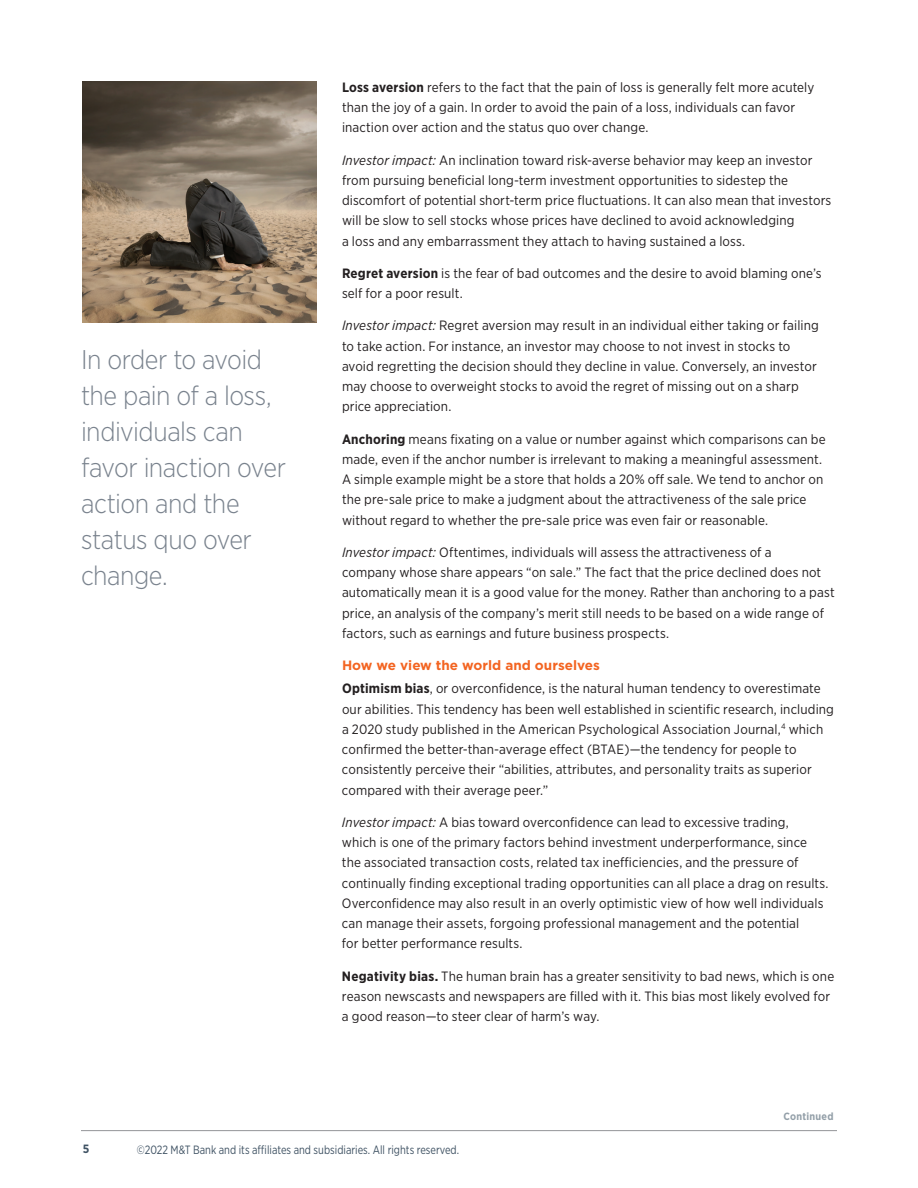
<style>
.page{position:relative;width:918px;height:1188px;background:#fff}
.page>*{position:absolute;margin:0;border:0;box-sizing:border-box;transform-origin:0 0}
.t1{font:300 27px/36px "Gotham Narrow";letter-spacing:-.02em;color:#79828d}
.t2{font:13.5px/20.2px "Gotham Narrow";letter-spacing:.01em;color:#231f20}
.t3{font:700 13.5px "Gotham";color:#f36421}
.t4{font:12px "Gotham Narrow";color:#405364;scale:.9 1}
.t5{font:700 12px "Gotham Narrow";color:#405364}
.t6{font:700 10.5px "Gotham Narrow";letter-spacing:.025em;color:#94a0a9}
.s1{font-weight:700}
.s2{font-style:italic}
</style>
<div class="page">
<hr style="left:81px;top:1130px;width:756px;height:1px;background:#939598">
<img style="left:82px;top:81px;width:234px;height:242px">
<h1 class="t1" style="left:81px;top:341px;width:207px">In order to avoid the pain of a loss, individuals can favor inaction over action and the status quo over change.</h1>
<p class="t2" style="left:342px;top:77px;width:474px"><span class="s1">Loss aversion</span> refers to the fact that the pain of loss is generally felt more acutely than the joy of a gain. In order to avoid the pain of a loss, individuals can favor inaction over action and the status quo over change.</p>
<p class="t2" style="left:342px;top:149px;width:491px"><span class="s2">Investor impact:</span> An inclination toward risk-averse behavior may keep an investor from pursuing beneficial long-term investment opportunities to sidestep the discomfort of potential short-term price fluctuations. It can also mean that investors will be slow to sell stocks whose prices have declined to avoid acknowledging<br>a loss and any embarrassment they attach to having sustained a loss.</p>
<p class="t2" style="left:342px;top:263px;width:481px"><span class="s1">Regret aversion</span> is the fear of bad outcomes and the desire to avoid blaming one’s self for a poor result.</p>
<p class="t2" style="left:342px;top:315px;width:478px"><span class="s2">Investor impact:</span> Regret aversion may result in an individual either taking or failing to take action. For instance, an investor may choose to not invest in stocks to avoid regretting the decision should they decline in value. Conversely, an investor may choose to overweight stocks to avoid the regret of missing out on a sharp price appreciation.</p>
<p class="t2" style="left:342px;top:428px;width:485px"><span class="s1">Anchoring</span> means fixating on a value or number against which comparisons can be made, even if the anchor number is irrelevant to making a meaningful assessment.<br>A simple example might be a store that holds a 20% off sale. We tend to anchor on the pre-sale price to make a judgment about the attractiveness of the sale price without regard to whether the pre-sale price was even fair or reasonable.</p>
<p class="t2" style="left:342px;top:542px;width:494px"><span class="s2">Investor impact:</span> Oftentimes, individuals will assess the attractiveness of a<br>company whose share appears “on sale.” The fact that the price declined does not automatically mean it is a good value for the money. Rather than anchoring to a past price, an analysis of the company’s merit still needs to be based on a wide range of factors, such as earnings and future business prospects.</p>
<p class="t3" style="left:342px;top:656px;width:259px">How we view the world and ourselves</p>
<p class="t2" style="left:342px;top:678px;width:493px"><span class="s1">Optimism bias</span>, or overconfidence, is the natural human tendency to overestimate our abilities. This tendency has been well established in scientific research, including a 2020 study published in the American Psychological Association Journal,<sup>4</sup> which confirmed the better-than-average effect (BTAE)—the tendency for people to consistently perceive their “abilities, attributes, and personality traits as superior compared with their average peer.”</p>
<p class="t2" style="left:342px;top:812px;width:488px"><span class="s2">Investor impact:</span> A bias toward overconfidence can lead to excessive trading,<br>which is one of the primary factors behind investment underperformance, since the associated transaction costs, related tax inefficiencies, and the pressure of continually finding exceptional trading opportunities can all place a drag on results.<br>Overconfidence may also result in an overly optimistic view of how well individuals can manage their assets, forgoing professional management and the potential<br>for better performance results.</p>
<p class="t2" style="left:342px;top:965px;width:494px"><span class="s1">Negativity bias.</span> The human brain has a greater sensitivity to bad news, which is one reason newscasts and newspapers are filled with it. This bias most likely evolved for a good reason—to steer clear of harm’s way.</p>
<p class="t6" style="left:783px;top:1110px;width:52px">Continued</p>
<p class="t5" style="left:83px;top:1142px;width:8px">5</p>
<p class="t4" style="left:137px;top:1142px;width:360px">©2022 M&amp;T Bank and its affiliates and subsidiaries. All rights reserved.</p>
</div>
